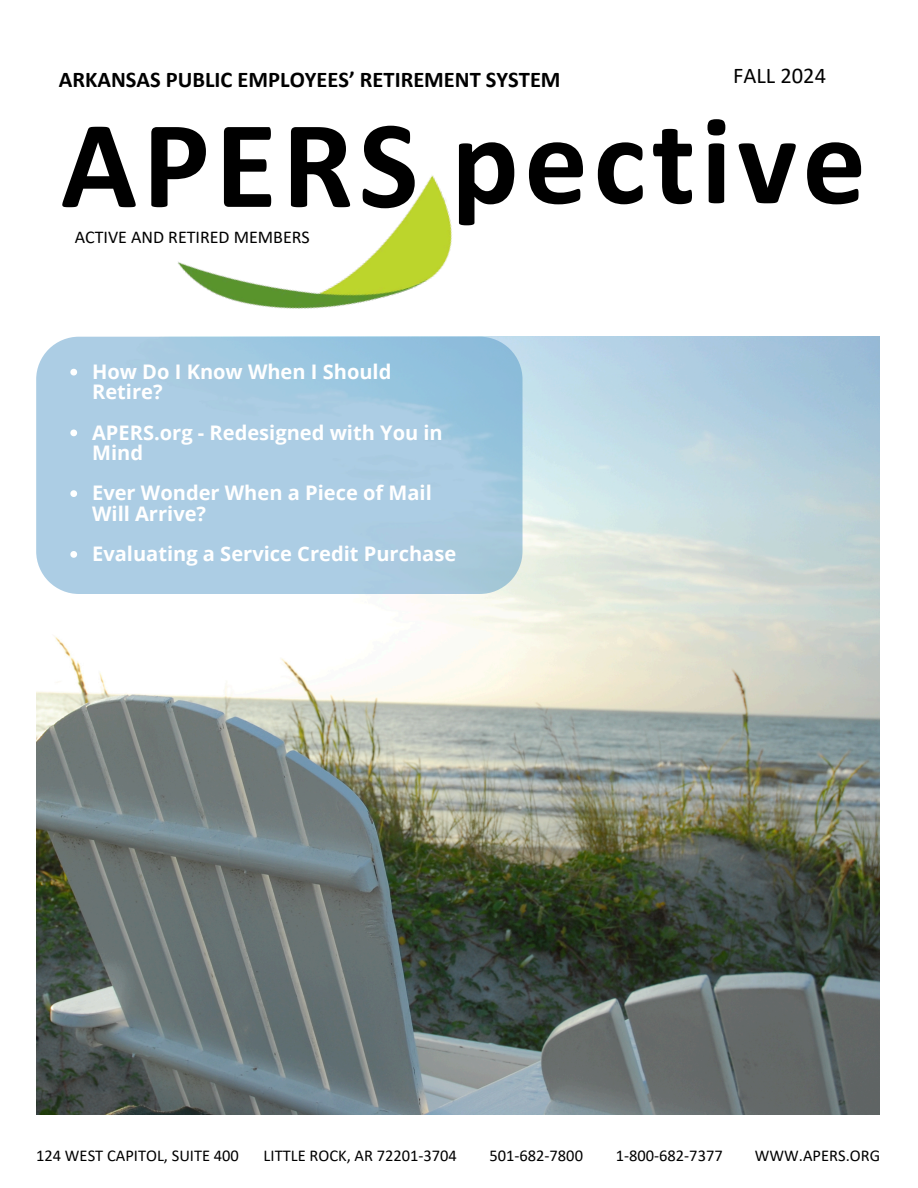
<style>
.page{position:relative;width:918px;height:1188px;background:#fff}
.page>*{position:absolute;margin:0;border:0;box-sizing:border-box;transform-origin:0 0}
.t1{font:700 126.3px "Calibri";letter-spacing:.045em;color:#000}
.t2{font:700 22.5px "Calibri";color:#000}
.t3{font:22.5px "Calibri";color:#000}
.t4{font:700 20.1px/20.2px "Open Sans";color:#fff}
.t5{font:18px "Calibri";color:#000}
.t6{font:16.5px "Calibri";color:#000}
</style>
<div class="page">
<img style="left:166px;top:175px;width:311px;height:162px">
<img style="left:36px;top:337px;width:844px;height:777px">
<svg style="left:36px;top:337px;width:487px;height:257px;background:#a7cbe2"></svg>
<svg style="left:70px;top:369px;width:7px;height:7px"></svg>
<svg style="left:70px;top:430px;width:7px;height:6px"></svg>
<svg style="left:70px;top:490px;width:7px;height:7px"></svg>
<svg style="left:70px;top:551px;width:7px;height:7px"></svg>
<p class="t2" style="left:59px;top:71px;width:503px">ARKANSAS PUBLIC EMPLOYEES’ RETIREMENT SYSTEM</p>
<p class="t3" style="left:733px;top:66px;width:94px">FALL 2024</p>
<h2 class="t1" style="left:61px;top:112px;width:359px">APERS</h2>
<h1 class="t1" style="left:451px;top:108px;width:416px">pective</h1>
<h6 class="t5" style="left:75px;top:229px;width:237px">ACTIVE AND RETIRED MEMBERS</h6>
<h6 class="t4" style="left:92px;top:361px;width:301px">How Do I Know When I Should<br>Retire?</h6>
<p class="t4" style="left:92px;top:422px;width:352px">APERS.org - Redesigned with You in<br>Mind</p>
<p class="t4" style="left:92px;top:482px;width:341px">Ever Wonder When a Piece of Mail<br>Will Arrive?</p>
<h6 class="t4" style="left:92px;top:543px;width:366px">Evaluating a Service Credit Purchase</h6>
<p class="t6" style="left:36px;top:1149px;width:204px">124 WEST CAPITOL, SUITE 400</p>
<p class="t6" style="left:264px;top:1149px;width:195px">LITTLE ROCK, AR 72201-3704</p>
<p class="t6" style="left:489px;top:1149px;width:95px">501-682-7800</p>
<p class="t6" style="left:616px;top:1149px;width:109px">1-800-682-7377</p>
<h6 class="t6" style="left:755px;top:1149px;width:127px">WWW.APERS.ORG</h6>
</div>
